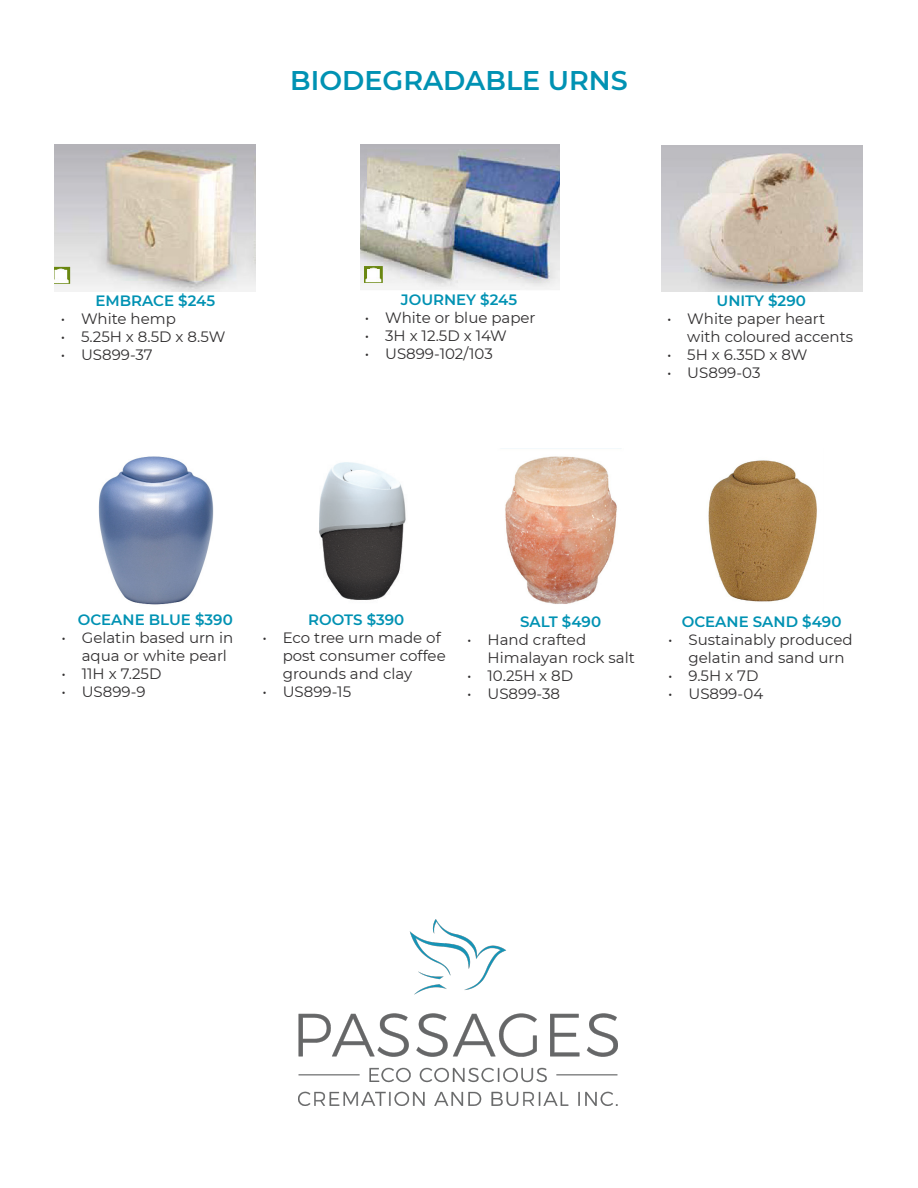
<style>
.page{position:relative;width:918px;height:1188px;background:#fff}
.page>*{position:absolute;margin:0;border:0;box-sizing:border-box;transform-origin:0 0}
.t1{font:600 27px "Montserrat";color:#0092b3}
.t2{font:15px/18px "Montserrat";color:#312f30}
.t3{font:600 15px "Montserrat";color:#0092b3}
</style>
<div class="page">
<img style="left:55px;top:145px;width:201px;height:146px">
<img style="left:360px;top:145px;width:199px;height:145px">
<img style="left:662px;top:146px;width:200px;height:146px">
<img style="left:319px;top:462px;width:87px;height:138px">
<img style="left:501px;top:448px;width:120px;height:156px">
<img style="left:98px;top:456px;width:116px;height:149px">
<img style="left:708px;top:460px;width:109px;height:142px">
<img style="left:298px;top:919px;width:319px;height:187px">
<p class="t1" style="left:290px;top:61px;width:339px">BIODEGRADABLE URNS</p>
<p class="t3" style="left:95px;top:290px;width:121px">EMBRACE $245</p>
<p class="t2" style="left:61px;top:309px;width:117px">• White hemp</p>
<p class="t2" style="left:61px;top:327px;width:166px">• 5.25H x 8.5D x 8.5W</p>
<p class="t2" style="left:61px;top:345px;width:93px">• US899-37</p>
<p class="t3" style="left:401px;top:289px;width:118px">JOURNEY $245</p>
<p class="t2" style="left:365px;top:308px;width:172px">• White or blue paper</p>
<p class="t2" style="left:365px;top:326px;width:144px">• 3H x 12.5D x 14W</p>
<p class="t2" style="left:365px;top:344px;width:129px">• US899-102/103</p>
<p class="t3" style="left:717px;top:290px;width:91px">UNITY $290</p>
<p class="t2" style="left:687px;top:310px;width:167px;text-indent:-20px">• White paper heart with coloured accents</p>
<p class="t2" style="left:667px;top:346px;width:142px">• 5H x 6.35D x 8W</p>
<p class="t2" style="left:667px;top:364px;width:95px">• US899-03</p>
<p class="t3" style="left:78px;top:609px;width:157px">OCEANE BLUE $390</p>
<p class="t2" style="left:82px;top:628px;width:153px;text-indent:-20px">• Gelatin based urn in aqua or white pearl</p>
<p class="t2" style="left:62px;top:664px;width:101px">• 11H x 7.25D</p>
<p class="t2" style="left:62px;top:682px;width:86px">• US899-9</p>
<p class="t3" style="left:308px;top:609px;width:98px">ROOTS $390</p>
<p class="t2" style="left:283px;top:628px;width:165px;text-indent:-20px">• Eco tree urn made of post consumer coffee grounds and clay</p>
<p class="t2" style="left:262px;top:682px;width:90px">• US899-15</p>
<p class="t3" style="left:520px;top:611px;width:83px">SALT $490</p>
<p class="t2" style="left:488px;top:630px;width:149px;text-indent:-20px">• Hand crafted<br>Himalayan rock salt</p>
<p class="t2" style="left:467px;top:666px;width:107px">• 10.25H x 8D</p>
<p class="t2" style="left:467px;top:684px;width:94px">• US899-38</p>
<p class="t3" style="left:682px;top:611px;width:161px">OCEANE SAND $490</p>
<p class="t2" style="left:688px;top:630px;width:166px;text-indent:-20px">• Sustainably produced gelatin and sand urn</p>
<p class="t2" style="left:668px;top:666px;width:92px">• 9.5H x 7D</p>
<p class="t2" style="left:668px;top:684px;width:97px">• US899-04</p>
</div>
